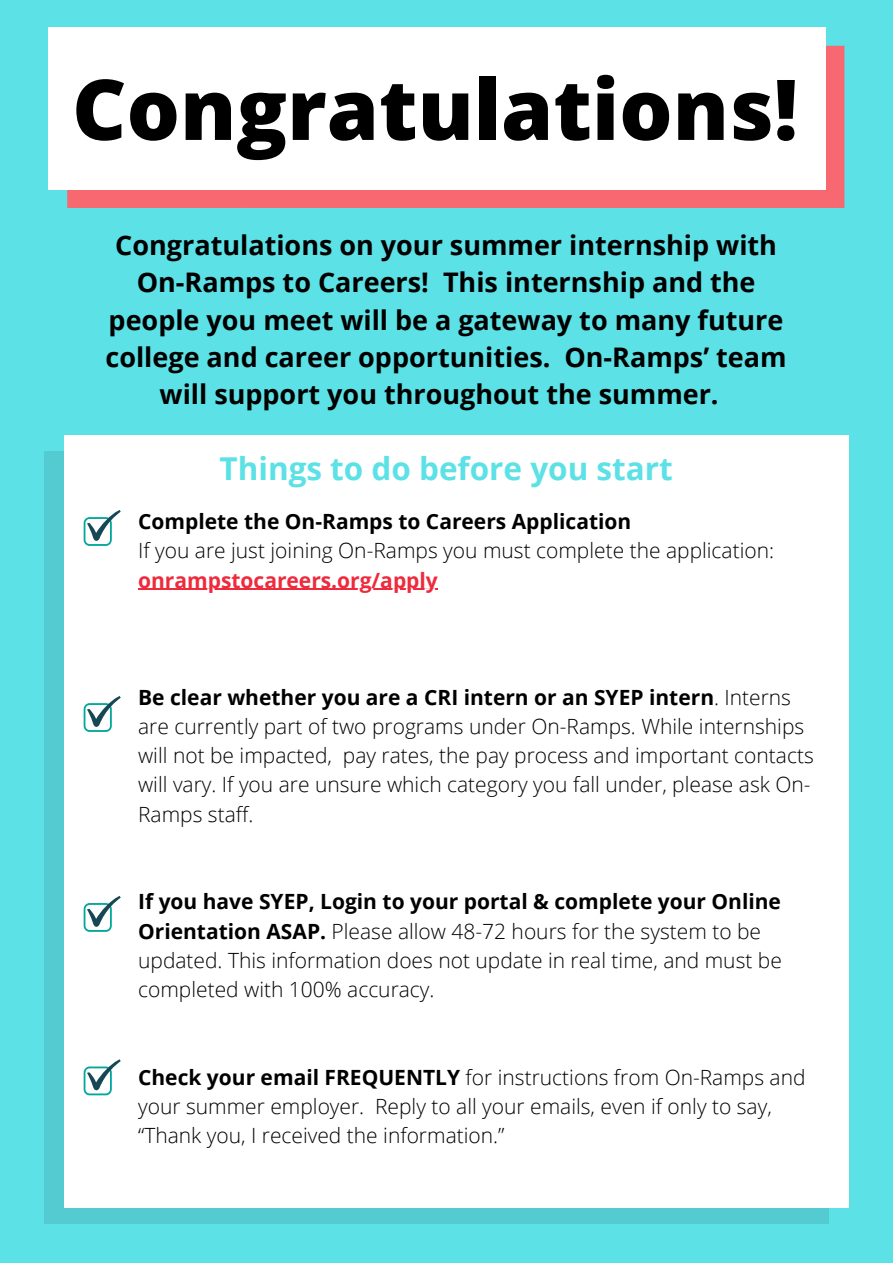
<style>
.page{position:relative;width:893px;height:1264px;background:#fff}
.page>*{position:absolute;margin:0;border:0;box-sizing:border-box;transform-origin:0 0}
.t1{font:800 83.85px "Open Sans";color:#000}
.t2{font:700 31.5px "Open Sans";color:#5ce1e6}
.t3{font:700 27px/37px "Open Sans";color:#000;text-align:center}
.t4{font:300 21px/29.2px "Open Sans";color:#000}
.t5{font:700 21px "Open Sans";color:#000}
.t6{font:700 21px "Open Sans";color:#ee2a3c}
.s1{font-weight:700}
</style>
<div class="page">
<div style="left:0;top:0;width:892px;height:1262px;background:#5ce1e6"></div>
<div style="left:67px;top:46px;width:777px;height:162px;background:#f86871"></div>
<div style="left:48px;top:27px;width:777px;height:162px;background:#fff"></div>
<div style="left:44px;top:450px;width:784px;height:773px;background:#53cbd0"></div>
<div style="left:64px;top:435px;width:784px;height:772px;background:#fff"></div>
<svg style="left:84px;top:510px;width:37px;height:36px"></svg>
<hr style="left:138px;top:589px;width:300px;height:1px;background:#ee2a3c">
<svg style="left:84px;top:696px;width:37px;height:36px"></svg>
<svg style="left:84px;top:896px;width:37px;height:35px"></svg>
<svg style="left:84px;top:1059px;width:37px;height:36px"></svg>
<p class="t1" style="left:72px;top:50px;width:727px">Congratulations!</p>
<p class="t3" style="left:105px;top:226px;width:682px">Congratulations on your summer internship with On-Ramps to Careers! This internship and the people you meet will be a gateway to many future college and career opportunities. On-Ramps’ team will support you throughout the summer.</p>
<p class="t2" style="left:219px;top:446px;width:455px">Things to do before you start</p>
<p class="t5" style="left:138px;top:507px;width:494px">Complete the On-Ramps to Careers Application</p>
<p class="t4" style="left:138px;top:535px;width:637px">If you are just joining On-Ramps you must complete the application:</p>
<p class="t6" style="left:138px;top:565px;width:301px">onrampstocareers.org/apply</p>
<p class="t4" style="left:138px;top:682px;width:677px"><span class="s1">Be clear whether you are a CRI intern or an SYEP intern</span>. Interns are currently part of two programs under On-Ramps. While internships will not be impacted, pay rates, the pay process and important contacts will vary. If you are unsure which category you fall under, please ask On-Ramps staff.</p>
<p class="t4" style="left:138px;top:886px;width:645px"><span class="s1">If you have SYEP, Login to your portal &amp; complete your Online Orientation ASAP.</span> Please allow 48-72 hours for the system to be updated. This information does not update in real time, and must be completed with 100% accuracy.</p>
<p class="t4" style="left:138px;top:1061px;width:669px"><span class="s1">Check your email FREQUENTLY</span> for instructions from On-Ramps and your summer employer. Reply to all your emails, even if only to say, “Thank you, I received the information.”</p>
</div>
